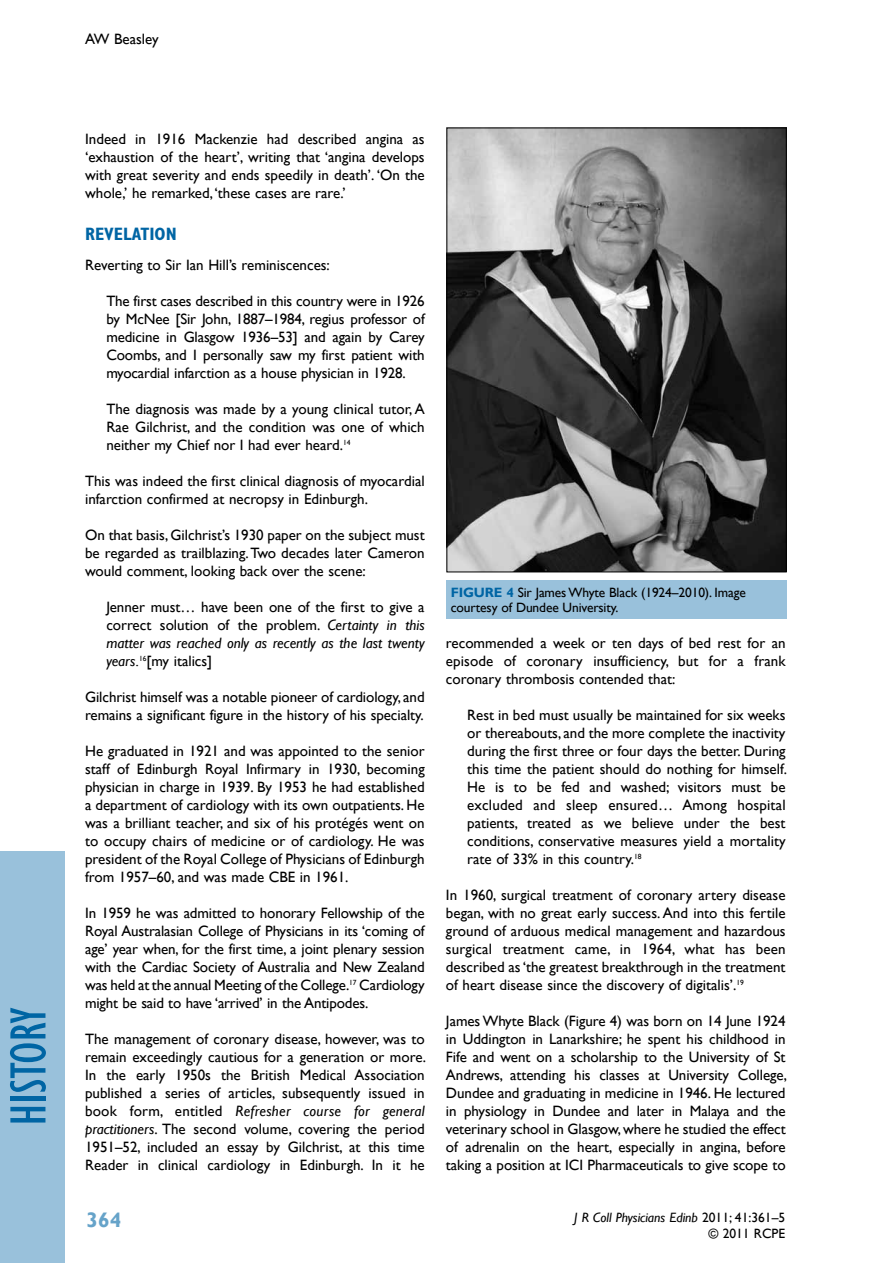
<style>
.page{position:relative;width:893px;height:1263px;background:#fff}
.page>*{position:absolute;margin:0;border:0;box-sizing:border-box;transform-origin:0 0}
.t1{font:condensed 52.5px "Gill Sans";color:#0065a4}
.t2{font:700 21px "Gill Sans";color:#66a3c9}
.t3{font:700 condensed 18px "Gill Sans";color:#0065a4}
.t4{font:15px/18px "Gill Sans";color:#000;text-align:justify}
.t5{font:13.5px/15px "Gill Sans";letter-spacing:-.01em;color:#000}
.s1{font-style:italic}
.s2{font-weight:700;color:#0065a4}
</style>
<div class="page">
<div style="left:0;top:851px;width:65px;height:412px;background:#99c1db"></div>
<img style="left:448px;top:130px;width:337px;height:440px">
<div style="left:446px;top:128px;width:341px;height:444px;border:1px solid #000"></div>
<div style="left:446px;top:580px;width:341px;height:39px;background:#99c1db"></div>
<h1 class="t1" style="left:-3px;top:1126px;width:120px;rotate:-90deg">history</h1>
<p class="t4" style="left:85px;top:31px;width:75px">AW Beasley</p>
<p class="t4" style="left:85px;top:130px;width:341px">Indeed in 1916 Mackenzie had described angina as ‘exhaustion of the heart’, writing that ‘angina develops with great severity and ends speedily in death’. ‘On the whole,’ he remarked, ‘these cases are rare.’</p>
<p class="t3" style="left:85px;top:223px;width:93px">REVELATION</p>
<p class="t4" style="left:85px;top:256px;width:246px">Reverting to Sir Ian Hill’s reminiscences:</p>
<p class="t4" style="left:106px;top:292px;width:320px">The first cases described in this country were in 1926 by McNee [Sir John, 1887–1984, regius professor of medicine in Glasgow 1936–53] and again by Carey Coombs, and I personally saw my first patient with myocardial infarction as a house physician in 1928.</p>
<p class="t4" style="left:106px;top:400px;width:320px">The diagnosis was made by a young clinical tutor, A Rae Gilchrist, and the condition was one of which neither my Chief nor I had ever heard.<sup>14</sup></p>
<p class="t4" style="left:85px;top:472px;width:341px">This was indeed the first clinical diagnosis of myocardial infarction confirmed at necropsy in Edinburgh.</p>
<p class="t4" style="left:85px;top:526px;width:341px">On that basis, Gilchrist’s 1930 paper on the subject must be regarded as trailblazing. Two decades later Cameron would comment, looking back over the scene:</p>
<p class="t4" style="left:106px;top:598px;width:320px">Jenner must… have been one of the first to give a correct solution of the problem. <span class="s1">Certainty in this matter was reached only as recently as the last twenty years.</span><sup>16</sup>[my italics]</p>
<p class="t4" style="left:85px;top:688px;width:341px">Gilchrist himself was a notable pioneer of cardiology, and remains a significant figure in the history of his specialty.</p>
<p class="t4" style="left:85px;top:742px;width:341px">He graduated in 1921 and was appointed to the senior staff of Edinburgh Royal Infirmary in 1930, becoming physician in charge in 1939. By 1953 he had established a department of cardiology with its own outpatients. He was a brilliant teacher, and six of his protégés went on to occupy chairs of medicine or of cardiology. He was president of the Royal College of Physicians of Edinburgh from 1957–60, and was made CBE in 1961.</p>
<p class="t4" style="left:85px;top:904px;width:341px">In 1959 he was admitted to honorary Fellowship of the Royal Australasian College of Physicians in its ‘coming of age’ year when, for the first time, a joint plenary session with the Cardiac Society of Australia and New Zealand was held at the annual Meeting of the College.<sup>17</sup> Cardiology might be said to have ‘arrived’ in the Antipodes.</p>
<p class="t4" style="left:85px;top:1030px;width:343px">The management of coronary disease, however, was to remain exceedingly cautious for a generation or more.<br>In the early 1950s the British Medical Association published a series of articles, subsequently issued in book form, entitled <span class="s1">Refresher course for general practitioners</span>. The second volume, covering the period 1951–52, included an essay by Gilchrist, at this time Reader in clinical cardiology in Edinburgh. In it he</p>
<h2 class="t2" style="left:87px;top:1207px;width:36px">364</h2>
<p class="t5" style="left:451px;top:585px;width:297px"><span class="s2">FIGURE 4</span> Sir James Whyte Black (1924–2010). Image courtesy of Dundee University.</p>
<p class="t4" style="left:446px;top:634px;width:341px">recommended a week or ten days of bed rest for an episode of coronary insufficiency, but for a frank coronary thrombosis contended that:</p>
<p class="t4" style="left:467px;top:706px;width:321px">Rest in bed must usually be maintained for six weeks or thereabouts, and the more complete the inactivity during the first three or four days the better. During this time the patient should do nothing for himself.<br>He is to be fed and washed; visitors must be excluded and sleep ensured… Among hospital patients, treated as we believe under the best conditions, conservative measures yield a mortality rate of 33% in this country.<sup>18</sup></p>
<p class="t4" style="left:446px;top:886px;width:341px">In 1960, surgical treatment of coronary artery disease began, with no great early success. And into this fertile ground of arduous medical management and hazardous surgical treatment came, in 1964, what has been described as ‘the greatest breakthrough in the treatment of heart disease since the discovery of digitalis’.<sup>19</sup></p>
<p class="t4" style="left:446px;top:1012px;width:343px">James Whyte Black (Figure 4) was born on 14 June 1924 in Uddington in Lanarkshire; he spent his childhood in Fife and went on a scholarship to the University of St Andrews, attending his classes at University College, Dundee and graduating in medicine in 1946. He lectured in physiology in Dundee and later in Malaya and the veterinary school in Glasgow, where he studied the effect of adrenalin on the heart, especially in angina, before taking a position at ICI Pharmaceuticals to give scope to</p>
<p class="t5" style="left:574px;top:1210px;width:212px;line-height:15.9px;text-align:right"><span class="s1">J R Coll Physicians Edinb</span> 2011; 41:361–5 © 2011 RCPE</p>
</div>
